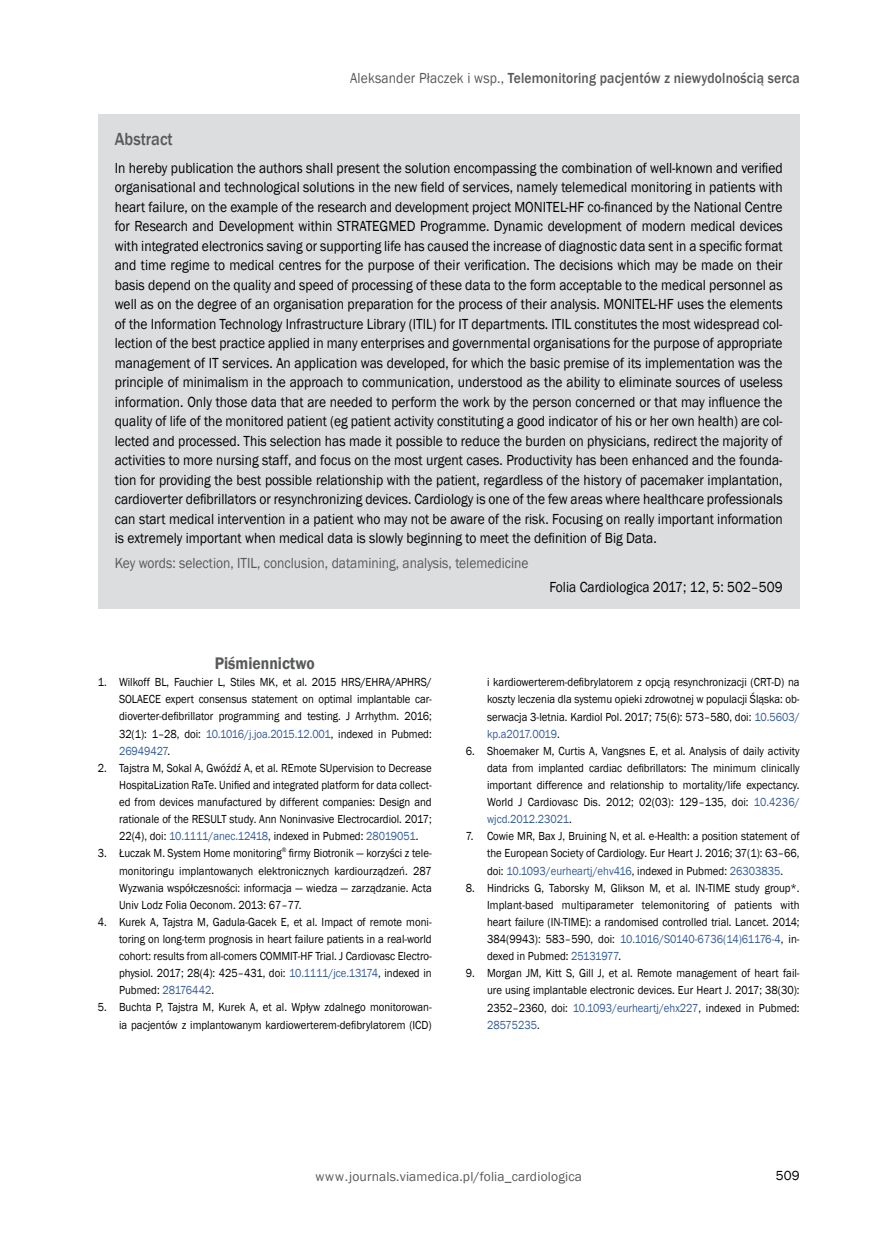
<style>
.page{position:relative;width:872px;height:1234px;background:#fff}
.page>*{position:absolute;margin:0;border:0;box-sizing:border-box;transform-origin:0 0}
.t1{font:500 18px "Franklin Gothic";color:#58595b;scale:.9 1}
.t2{font:600 17.25px "Franklin Gothic";color:#58595b;scale:.9 1}
.t3{font:15px/19.5px "Franklin Gothic";color:#000;text-align:justify;scale:.9 1}
.t4{font:15px "Franklin Gothic";color:#58595b;scale:.9 1}
.t5{font:500 15px "Franklin Gothic";letter-spacing:.01em;color:#58595b;scale:.9 1}
.t6{font:13.5px "Franklin Gothic";letter-spacing:.01em;color:#58595b}
.t7{font:13.5px "Franklin Gothic";color:#000}
.t8{font:12px/17.1px "Franklin Gothic";color:#000;text-align:justify;scale:.9 1}
.t9{font:6.6px "Franklin Gothic";color:#000;scale:.9 1}
.s1{font-weight:400}
.s2{color:#345c98}
</style>
<div class="page">
<div style="left:98px;top:115px;width:701px;height:494px;background:#dcddde"></div>
<p class="t5" style="left:350px;top:69px;width:501px"><span class="s1">Aleksander Płaczek i wsp.,</span> Telemonitoring pacjentów z niewydolnością serca</p>
<h1 class="t1" style="left:115px;top:127px;width:66px">Abstract</h1>
<p class="t3" style="left:115px;top:158px;width:743px">In hereby publication the authors shall present the solution encompassing the combination of well-known and verified organisational and technological solutions in the new field of services, namely telemedical monitoring in patients with heart failure, on the example of the research and development project MONITEL-HF co-financed by the National Centre for Research and Development within STRATEGMED Programme. Dynamic development of modern medical devices with integrated electronics saving or supporting life has caused the increase of diagnostic data sent in a specific format and time regime to medical centres for the purpose of their verification. The decisions which may be made on their basis depend on the quality and speed of processing of these data to the form acceptable to the medical personnel as well as on the degree of an organisation preparation for the process of their analysis. MONITEL-HF uses the elements of the Information Technology Infrastructure Library (ITIL) for IT departments. ITIL constitutes the most widespread col&shy;lection of the best practice applied in many enterprises and governmental organisations for the purpose of appropriate management of IT services. An application was developed, for which the basic premise of its implementation was the principle of minimalism in the approach to communication, understood as the ability to eliminate sources of useless information. Only those data that are needed to perform the work by the person concerned or that may influence the quality of life of the monitored patient (eg patient activity constituting a good indicator of his or her own health) are col&shy;lected and processed. This selection has made it possible to reduce the burden on physicians, redirect the majority of activities to more nursing staff, and focus on the most urgent cases. Productivity has been enhanced and the founda&shy;tion for providing the best possible relationship with the patient, regardless of the history of pacemaker implantation, cardioverter defibrillators or resynchronizing devices. Cardiology is one of the few areas where healthcare professionals can start medical intervention in a patient who may not be aware of the risk. Focusing on really important information is extremely important when medical data is slowly beginning to meet the definition of Big Data.</p>
<p class="t4" style="left:115px;top:553px;width:461px">Key words: selection, ITIL, conclusion, datamining, analysis, telemedicine</p>
<p class="t3" style="left:549px;top:577px;width:261px">Folia Cardiologica 2017; 12, 5: 502–509</p>
<h2 class="t2" style="left:215px;top:652px;width:113px">Piśmiennictwo</h2>
<p class="t8" style="left:119px;top:673px;width:349px;text-indent:-21px">1. Wilkoff BL, Fauchier L, Stiles MK, et al. 2015 HRS/EHRA/APHRS/ SOLAECE expert consensus statement on optimal implantable car&shy;dioverter-defibrillator programming and testing. J Arrhythm. 2016; 32(1): 1–28, doi: <span class="s2">10.1016/j.joa.2015.12.001</span>, indexed in Pubmed:<br><span class="s2">26949427</span>.</p>
<p class="t8" style="left:119px;top:759px;width:349px;text-indent:-21px">2. Tajstra M, Sokal A, Gwóźdź A, et al. REmote SUpervision to Decrease HospitaLization RaTe. Unified and integrated platform for data collect&shy;ed from devices manufactured by different companies: Design and rationale of the RESULT study. Ann Noninvasive Electrocardiol. 2017; 22(4), doi: <span class="s2">10.1111/anec.12418</span>, indexed in Pubmed: <span class="s2">28019051</span>.</p>
<p class="t8" style="left:98px;top:844px;width:206px">3. Łuczak M. System Home monitoring</p>
<p class="t9" style="left:282px;top:845px;width:7px">®</p>
<p class="t8" style="left:119px;top:844px;width:349px;text-indent:170px">firmy Biotronik — korzyści z tele&shy;monitoringu implantowanych elektronicznych kardiourządzeń. 287<br>Wyzwania współczesności: informacja — wiedza — zarządzanie. Acta Univ Lodz Folia Oeconom. 2013: 67–77.</p>
<p class="t8" style="left:119px;top:913px;width:349px;text-indent:-21px">4. Kurek A, Tajstra M, Gadula-Gacek E, et al. Impact of remote moni&shy;toring on long-term prognosis in heart failure patients in a real-world cohort: results from all-comers COMMIT-HF Trial. J Cardiovasc Electro&shy;physiol. 2017; 28(4): 425–431, doi: <span class="s2">10.1111/jce.13174</span>, indexed in Pubmed: <span class="s2">28176442</span>.</p>
<p class="t8" style="left:98px;top:998px;width:372px;text-align:right">5. Buchta P, Tajstra M, Kurek A, et al. Wpływ zdalnego monitorowan&shy;ia pacjentów z implantowanym kardiowerterem-defibrylatorem (ICD)</p>
<p class="t8" style="left:487px;top:674px;width:349px">i kardiowerterem-defibrylatorem z opcją resynchronizacji (CRT-D) na koszty leczenia dla systemu opieki zdrowotnej w populacji Śląska: ob&shy;serwacja 3-letnia. Kardiol Pol. 2017; 75(6): 573–580, doi: <span class="s2">10.5603/ kp.a2017.0019</span>.</p>
<p class="t8" style="left:487px;top:742px;width:349px;text-indent:-21px">6. Shoemaker M, Curtis A, Vangsnes E, et al. Analysis of daily activity data from implanted cardiac defibrillators: The minimum clinically important difference and relationship to mortality/life expectancy.<br>World J Cardiovasc Dis. 2012; 02(03): 129–135, doi: <span class="s2">10.4236/ wjcd.2012.23021</span>.</p>
<p class="t8" style="left:487px;top:827px;width:349px;text-indent:-21px">7. Cowie MR, Bax J, Bruining N, et al. e-Health: a position statement of the European Society of Cardiology. Eur Heart J. 2016; 37(1): 63–66, doi: <span class="s2">10.1093/eurheartj/ehv416</span>, indexed in Pubmed: <span class="s2">26303835</span>.</p>
<p class="t8" style="left:487px;top:879px;width:349px;text-indent:-21px">8. Hindricks G, Taborsky M, Glikson M, et al. IN-TIME study group*.<br>Implant-based multiparameter telemonitoring of patients with heart failure (IN-TIME): a randomised controlled trial. Lancet. 2014; 384(9943): 583–590, doi: <span class="s2">10.1016/S0140-6736(14)61176-4</span>, in&shy;dexed in Pubmed: <span class="s2">25131977</span>.</p>
<p class="t8" style="left:487px;top:964px;width:349px;text-indent:-21px">9. Morgan JM, Kitt S, Gill J, et al. Remote management of heart fail&shy;ure using implantable electronic devices. Eur Heart J. 2017; 38(30):<br>2352–2360, doi: <span class="s2">10.1093/eurheartj/ehx227</span>, indexed in Pubmed:<br><span class="s2">28575235</span>.</p>
<p class="t6" style="left:315px;top:1168px;width:268px">www.journals.viamedica.pl/folia_cardiologica</p>
<p class="t7" style="left:776px;top:1166px;width:25px">509</p>
</div>
